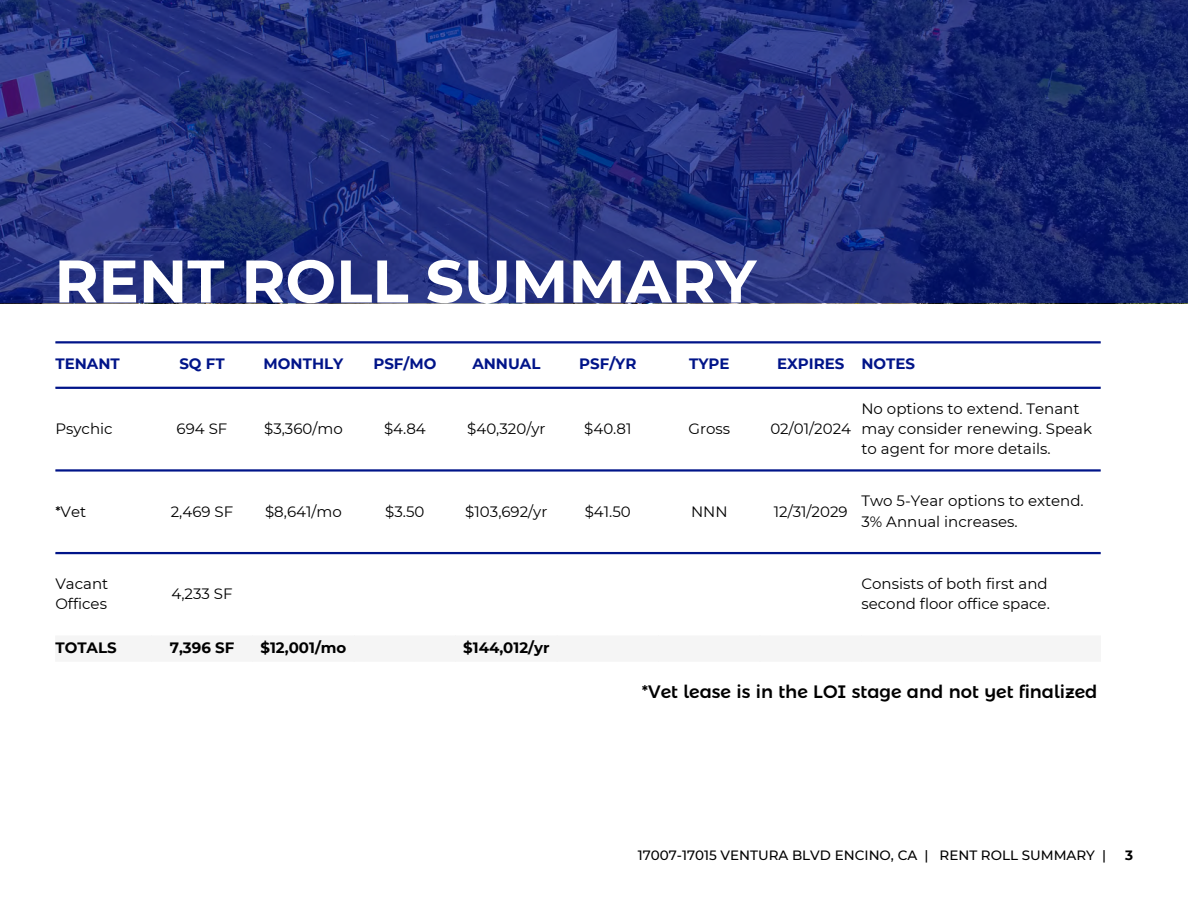
<style>
.page{position:relative;width:1188px;height:918px;background:#fff}
.page>*{position:absolute;margin:0;border:0;box-sizing:border-box;transform-origin:0 0}
.t1{font:700 60px "Montserrat";color:#fff}
.t2{font:500 18px "Montserrat Alternates";color:#000}
.t3{font:15px/20.2px "Montserrat";color:#000}
.t4{font:700 15px "Montserrat";color:#001489}
.t5{font:700 15px "Montserrat";color:#000}
.t6{font:500 13.5px "Montserrat";color:#000}
.t7{font:700 13.5px "Montserrat";color:#000}
</style>
<div class="page">
<hr style="left:55px;top:341px;width:1046px;height:2px;background:#001489">
<hr style="left:55px;top:387px;width:1046px;height:2px;background:#001489">
<hr style="left:55px;top:469px;width:1046px;height:3px;background:#001489">
<hr style="left:55px;top:552px;width:1046px;height:2px;background:#001489">
<svg style="left:0;top:0;width:1188px;height:303px;background:#202e7a"></svg>
<p class="t1" style="left:54px;top:244px;width:703px">RENT ROLL SUMMARY</p>
<p class="t4" style="left:55px;top:355px;width:66px">TENANT</p>
<h1 class="t4" style="left:179px;top:355px;width:47px">SQ FT</h1>
<p class="t4" style="left:264px;top:355px;width:81px">MONTHLY</p>
<p class="t4" style="left:373px;top:355px;width:64px">PSF/MO</p>
<p class="t4" style="left:472px;top:355px;width:70px">ANNUAL</p>
<p class="t4" style="left:579px;top:355px;width:59px">PSF/YR</p>
<p class="t4" style="left:689px;top:355px;width:42px">TYPE</p>
<p class="t4" style="left:777px;top:355px;width:69px">EXPIRES</p>
<p class="t4" style="left:861px;top:355px;width:55px">NOTES</p>
<p class="t3" style="left:55px;top:418px;width:59px">Psychic</p>
<p class="t3" style="left:177px;top:418px;width:52px">694 SF</p>
<p class="t3" style="left:264px;top:418px;width:80px">$3,360/mo</p>
<p class="t3" style="left:384px;top:418px;width:43px">$4.84</p>
<p class="t3" style="left:467px;top:418px;width:80px">$40,320/yr</p>
<p class="t3" style="left:584px;top:418px;width:49px">$40.81</p>
<p class="t3" style="left:688px;top:418px;width:43px">Gross</p>
<p class="t3" style="left:770px;top:418px;width:82px">02/01/2024</p>
<p class="t3" style="left:861px;top:398px;width:232px">No options to extend. Tenant may consider renewing. Speak to agent for more details.</p>
<p class="t3" style="left:55px;top:500px;width:32px">*Vet</p>
<p class="t3" style="left:171px;top:501px;width:64px">2,469 SF</p>
<p class="t3" style="left:265px;top:501px;width:78px">$8,641/mo</p>
<p class="t3" style="left:385px;top:501px;width:41px">$3.50</p>
<p class="t3" style="left:465px;top:501px;width:84px">$103,692/yr</p>
<p class="t3" style="left:585px;top:501px;width:48px">$41.50</p>
<p class="t3" style="left:691px;top:501px;width:38px">NNN</p>
<p class="t3" style="left:774px;top:501px;width:75px">12/31/2029</p>
<p class="t3" style="left:861px;top:491px;width:224px">Two 5-Year options to extend.<br>3% Annual increases.</p>
<p class="t3" style="left:55px;top:574px;width:54px">Vacant<br>Offices</p>
<p class="t3" style="left:171px;top:584px;width:63px">4,233 SF</p>
<p class="t3" style="left:861px;top:574px;width:190px">Consists of both first and second floor office space.</p>
<p class="t5" style="left:55px;top:638px;width:63px">TOTALS</p>
<p class="t5" style="left:170px;top:638px;width:66px">7,396 SF</p>
<p class="t5" style="left:261px;top:638px;width:87px">$12,001/mo</p>
<p class="t5" style="left:463px;top:638px;width:88px">$144,012/yr</p>
<p class="t2" style="left:642px;top:677px;width:457px">*Vet lease is in the LOI stage and not yet finalized</p>
<h2 class="t6" style="left:638px;top:847px;width:470px">17007-17015 VENTURA BLVD ENCINO, CA | RENT ROLL SUMMARY |</h2>
<p class="t7" style="left:1125px;top:847px;width:9px">3</p>
</div>
